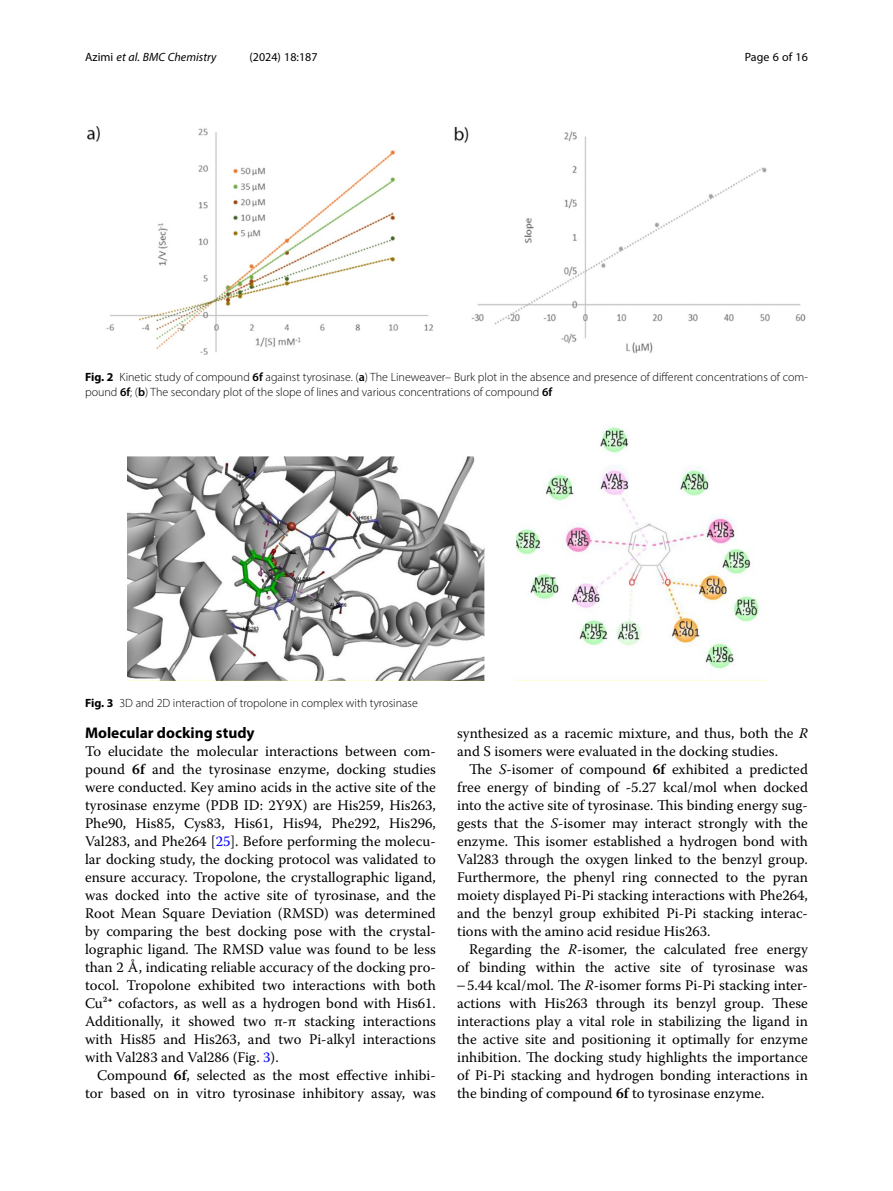
<style>
.page{position:relative;width:893px;height:1191px;background:#fff}
.page>*{position:absolute;margin:0;border:0;box-sizing:border-box;transform-origin:0 0}
.Head_1{font:700 15.45px "Myriad Pro";color:#000}
.Body_Text_Indent{font:14.7px/18px "Warnock Pro";color:#000;text-align:justify}
.Body_Text{font:14.7px/18px "Warnock Pro";color:#000;text-align:justify}
.Figure_Caption{font:300 12px/15px "Myriad Pro";color:#000}
.t1{font:italic 12px "Myriad Pro";color:#000}
.t2{font:12px "Myriad Pro";color:#000}
.s1{font-style:normal}
.s2{font-weight:700}
.s3{font-weight:600}
.s4{color:#00f}
.s5{font-family:"Arial Unicode MS"}
.s6{font-style:italic}
</style>
<div class="page">
<img style="left:128px;top:427px;width:631px;height:253px">
<img style="left:87px;top:126px;width:719px;height:228px">
<p class="t1" style="left:85px;top:50px;width:133px"><span class="s1">Azimi</span> et al. BMC Chemistry</p>
<p class="t2" style="left:250px;top:50px;width:70px">(2024) 18:187</p>
<p class="t2" style="left:745px;top:50px;width:65px">Page 6 of 16</p>
<p class="Figure_Caption" style="left:85px;top:370px;width:724px"><span class="s2">Fig. 2</span> Kinetic study of compound <span class="s3">6f</span> against tyrosinase. (<span class="s3">a</span>) The Lineweaver– Burk plot in the absence and presence of different concentrations of com&shy;pound <span class="s3">6f</span>; (<span class="s3">b</span>) The secondary plot of the slope of lines and various concentrations of compound <span class="s3">6f</span></p>
<p class="Figure_Caption" style="left:85px;top:695px;width:334px"><span class="s2">Fig. 3</span> 3D and 2D interaction of tropolone in complex with tyrosinase</p>
<p class="Head_1" style="left:85px;top:723px;width:171px">Molecular docking study</p>
<p class="Body_Text" style="left:85px;top:742px;width:352px">To elucidate the molecular interactions between com&shy;pound <span class="s3">6f</span> and the tyrosinase enzyme, docking studies were conducted. Key amino acids in the active site of the tyrosinase enzyme (PDB ID: 2Y9X) are His259, His263, Phe90, His85, Cys83, His61, His94, Phe292, His296, Val283, and Phe264 [<span class="s4">25</span>]. Before performing the molecu&shy;lar docking study, the docking protocol was validated to ensure accuracy. Tropolone, the crystallographic ligand, was docked into the active site of tyrosinase, and the Root Mean Square Deviation (RMSD) was determined by comparing the best docking pose with the crystal&shy;lographic ligand. The RMSD value was found to be less than 2 Å, indicating reliable accuracy of the docking pro&shy;tocol. Tropolone exhibited two interactions with both Cu²<span class="s5">⁺</span> cofactors, as well as a hydrogen bond with His61.<br>Additionally, it showed two π-π stacking interactions with His85 and His263, and two Pi-alkyl interactions with Val283 and Val286 (Fig. <span class="s4">3</span>).</p>
<p class="Body_Text_Indent" style="left:85px;top:1066px;width:352px;text-align:right">Compound <span class="s3">6f</span>, selected as the most effective inhibi&shy;tor based on in vitro tyrosinase inhibitory assay, was</p>
<p class="Body_Text_Indent" style="left:457px;top:724px;width:352px">synthesized as a racemic mixture, and thus, both the <span class="s6">R </span>and S isomers were evaluated in the docking studies.</p>
<p class="Body_Text_Indent" style="left:457px;top:760px;width:352px;text-indent:12px">The <span class="s6">S</span>-isomer of compound <span class="s3">6f</span> exhibited a predicted free energy of binding of -5.27 kcal/mol when docked into the active site of tyrosinase. This binding energy sug&shy;gests that the <span class="s6">S</span>-isomer may interact strongly with the enzyme. This isomer established a hydrogen bond with Val283 through the oxygen linked to the benzyl group.<br>Furthermore, the phenyl ring connected to the pyran moiety displayed Pi-Pi stacking interactions with Phe264, and the benzyl group exhibited Pi-Pi stacking interac&shy;tions with the amino acid residue His263.</p>
<p class="Body_Text_Indent" style="left:457px;top:940px;width:352px;text-indent:12px">Regarding the <span class="s6">R</span>-isomer, the calculated free energy of binding within the active site of tyrosinase was −5.44 kcal/mol. The <span class="s6">R</span>-isomer forms Pi-Pi stacking inter&shy;actions with His263 through its benzyl group. These interactions play a vital role in stabilizing the ligand in the active site and positioning it optimally for enzyme inhibition. The docking study highlights the importance of Pi-Pi stacking and hydrogen bonding interactions in the binding of compound <span class="s3">6f</span> to tyrosinase enzyme.</p>
</div>
